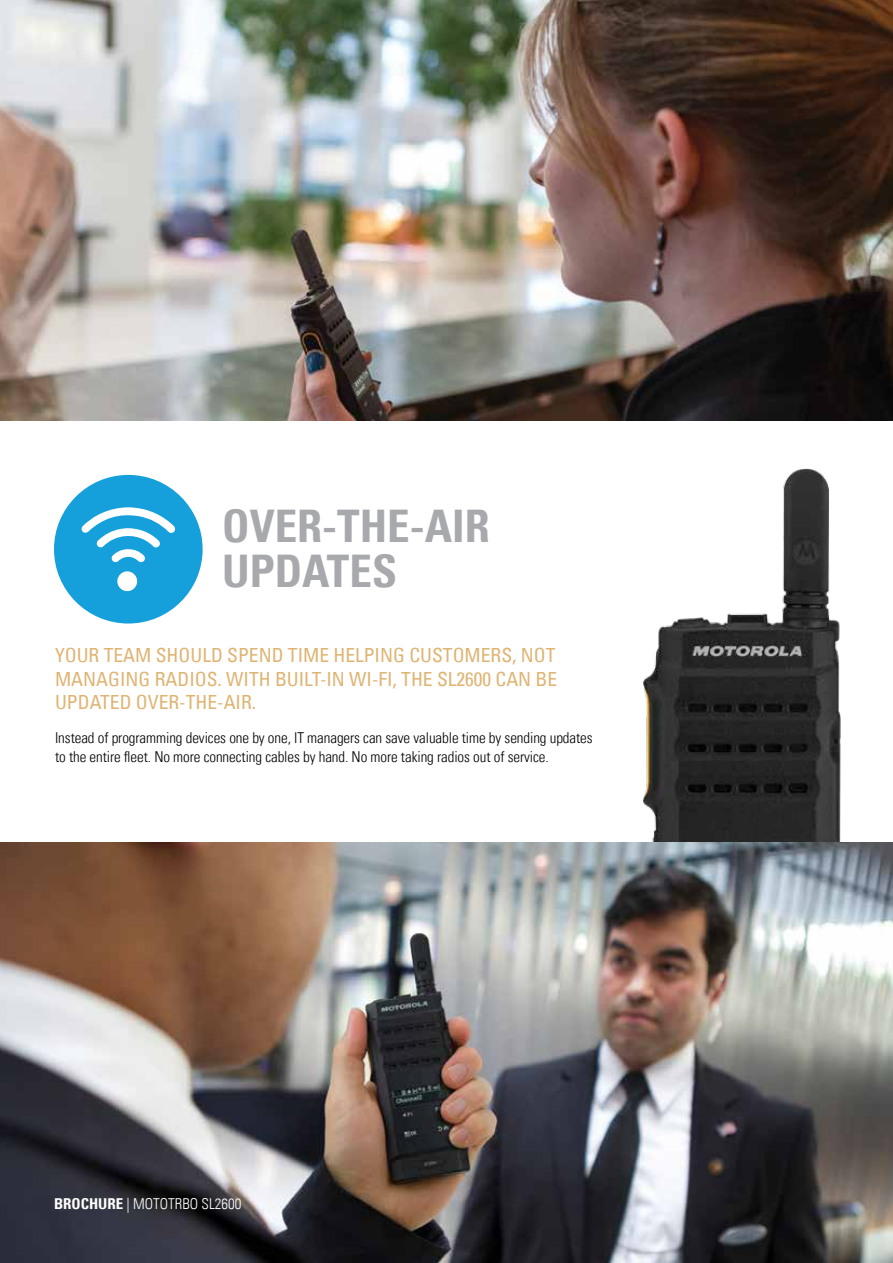
<style>
.page{position:relative;width:893px;height:1263px;background:#fff}
.page>*{position:absolute;margin:0;border:0;box-sizing:border-box;transform-origin:0 0}
.t1{font:700 condensed 45px/45px "Univers LT";color:#a7a9ac}
.t2{font:condensed 19.5px/23.2px "Univers LT";color:#dfb473;text-align:justify}
.t3{font:300 condensed 15px/19.2px "Univers LT";letter-spacing:-.005em;color:#000}
.t4{font:300 condensed 15px "Univers LT";color:#fff}
.s1{font-weight:700}
</style>
<div class="page">
<img style="left:0;top:0;width:893px;height:421px">
<img style="left:0;top:842px;width:893px;height:421px">
<div style="left:54px;top:475px;width:149px;height:148px;background:#16a0db;border-radius:50%"></div>
<svg style="left:81px;top:507px;width:94px;height:84px"></svg>
<img style="left:643px;top:468px;width:198px;height:374px">
<h1 class="t1" style="left:222px;top:503px;width:269px">OVER-THE-AIR<br>UPDATES</h1>
<h2 class="t2" style="left:55px;top:643px;width:504px">YOUR TEAM SHOULD SPEND TIME HELPING CUSTOMERS, NOT MANAGING RADIOS. WITH BUILT-IN WI-FI, THE SL2600 CAN BE UPDATED OVER-THE-AIR.</h2>
<p class="t3" style="left:55px;top:728px;width:539px">Instead of programming devices one by one, IT managers can save valuable time by sending updates to the entire fleet. No more connecting cables by hand. No more taking radios out of service.</p>
<p class="t4" style="left:54px;top:1195px;width:189px"><span class="s1">BROCHURE</span> | MOTOTRBO SL2600</p>
</div>
